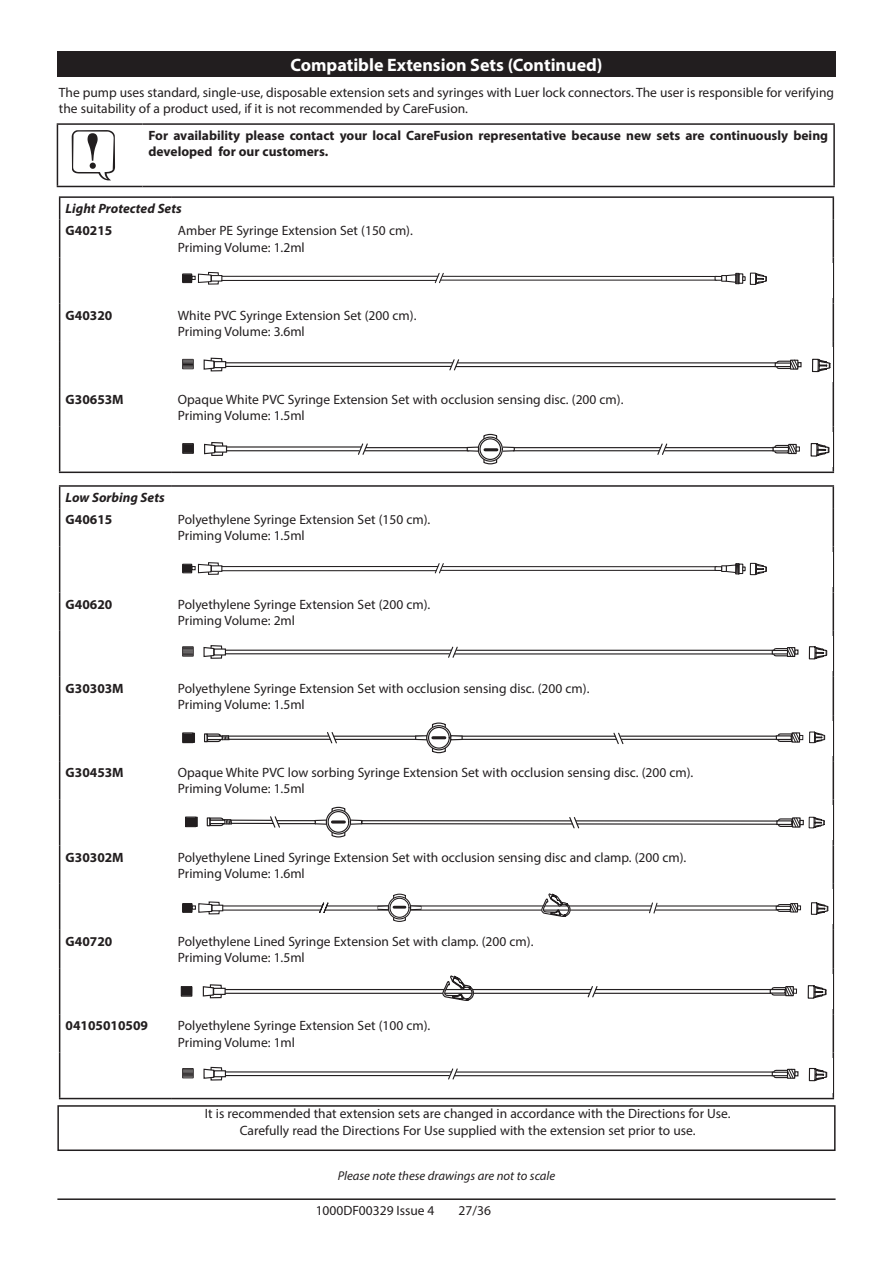
<style>
.page{position:relative;width:893px;height:1263px;background:#fff}
.page>*{position:absolute;margin:0;border:0;box-sizing:border-box;transform-origin:0 0}
.t1{font:63px "GWASENAEN";color:#221e1f}
.t2{font:700 18px "Myriad Pro";color:#fff}
.t3{font:13.5px/16.2px "Myriad Pro";color:#221e1f}
.t4{font:700 13.5px/16.2px "Myriad Pro";color:#221e1f}
.t5{font:italic 700 13.5px "Myriad Pro";color:#221e1f}
.t6{font:italic 12.75px "Myriad Pro";color:#221e1f}
</style>
<div class="page">
<hr style="left:57px;top:1198px;width:779px;height:2px;background:#221e1f">
<hr style="left:59px;top:196px;width:113px;height:2px;background:#221e1f">
<svg style="left:59px;top:198px;width:1px;height:21px"></svg>
<hr style="left:172px;top:196px;width:662px;height:2px;background:#221e1f">
<svg style="left:833px;top:198px;width:1px;height:21px"></svg>
<hr style="left:59px;top:219px;width:1px;height:39px;background:#221e1f">
<hr style="left:833px;top:219px;width:1px;height:39px;background:#221e1f">
<hr style="left:59px;top:258px;width:1px;height:46px;background:#221e1f">
<hr style="left:833px;top:258px;width:1px;height:46px;background:#221e1f">
<hr style="left:59px;top:304px;width:1px;height:38px;background:#221e1f">
<hr style="left:833px;top:304px;width:1px;height:38px;background:#221e1f">
<hr style="left:59px;top:342px;width:1px;height:46px;background:#221e1f">
<hr style="left:833px;top:342px;width:1px;height:46px;background:#221e1f">
<hr style="left:59px;top:388px;width:1px;height:38px;background:#221e1f">
<hr style="left:833px;top:388px;width:1px;height:38px;background:#221e1f">
<hr style="left:59px;top:426px;width:1px;height:46px;background:#221e1f">
<hr style="left:833px;top:426px;width:1px;height:46px;background:#221e1f">
<hr style="left:59px;top:472px;width:113px;height:1px;background:#221e1f">
<hr style="left:172px;top:472px;width:662px;height:1px;background:#221e1f">
<svg style="left:182px;top:272px;width:585px;height:13px"></svg>
<div style="left:182px;top:359px;width:12px;height:10px;border:1px solid #221e1f"></div>
<svg style="left:183px;top:360px;width:10px;height:9px"></svg>
<svg style="left:812px;top:358px;width:18px;height:14px"></svg>
<svg style="left:203px;top:358px;width:599px;height:14px"></svg>
<div style="left:182px;top:443px;width:12px;height:11px;border:1px solid #221e1f"></div>
<svg style="left:183px;top:444px;width:10px;height:9px"></svg>
<svg style="left:810px;top:443px;width:19px;height:14px"></svg>
<svg style="left:204px;top:442px;width:263px;height:14px"></svg>
<svg style="left:481px;top:434px;width:17px;height:6px"></svg>
<svg style="left:481px;top:458px;width:17px;height:6px"></svg>
<svg style="left:478px;top:436px;width:25px;height:26px"></svg>
<svg style="left:479px;top:438px;width:22px;height:22px"></svg>
<div style="left:467px;top:446px;width:12px;height:6px;border:1px solid #221e1f"></div>
<svg style="left:502px;top:446px;width:10px;height:6px"></svg>
<svg style="left:485px;top:448px;width:12px;height:3px"></svg>
<svg style="left:512px;top:443px;width:288px;height:12px"></svg>
<div style="left:57px;top:51px;width:779px;height:26px;background:#221e1f"></div>
<div style="left:57px;top:1105px;width:779px;height:46px;border:2px solid #221e1f"></div>
<hr style="left:59px;top:485px;width:113px;height:2px;background:#221e1f">
<svg style="left:59px;top:487px;width:1px;height:21px"></svg>
<hr style="left:172px;top:485px;width:662px;height:2px;background:#221e1f">
<svg style="left:833px;top:487px;width:1px;height:21px"></svg>
<hr style="left:59px;top:508px;width:1px;height:38px;background:#221e1f">
<hr style="left:833px;top:508px;width:1px;height:38px;background:#221e1f">
<hr style="left:59px;top:546px;width:1px;height:46px;background:#221e1f">
<hr style="left:833px;top:546px;width:1px;height:46px;background:#221e1f">
<hr style="left:59px;top:592px;width:1px;height:39px;background:#221e1f">
<hr style="left:833px;top:592px;width:1px;height:39px;background:#221e1f">
<hr style="left:59px;top:631px;width:1px;height:46px;background:#221e1f">
<hr style="left:833px;top:631px;width:1px;height:46px;background:#221e1f">
<hr style="left:59px;top:677px;width:1px;height:38px;background:#221e1f">
<hr style="left:833px;top:677px;width:1px;height:38px;background:#221e1f">
<hr style="left:59px;top:715px;width:1px;height:46px;background:#221e1f">
<hr style="left:833px;top:715px;width:1px;height:46px;background:#221e1f">
<hr style="left:59px;top:761px;width:1px;height:38px;background:#221e1f">
<hr style="left:833px;top:761px;width:1px;height:38px;background:#221e1f">
<hr style="left:59px;top:799px;width:1px;height:46px;background:#221e1f">
<hr style="left:833px;top:799px;width:1px;height:46px;background:#221e1f">
<hr style="left:59px;top:845px;width:1px;height:39px;background:#221e1f">
<hr style="left:833px;top:845px;width:1px;height:39px;background:#221e1f">
<hr style="left:59px;top:884px;width:1px;height:46px;background:#221e1f">
<hr style="left:833px;top:884px;width:1px;height:46px;background:#221e1f">
<hr style="left:59px;top:930px;width:1px;height:38px;background:#221e1f">
<hr style="left:833px;top:930px;width:1px;height:38px;background:#221e1f">
<hr style="left:59px;top:968px;width:1px;height:46px;background:#221e1f">
<hr style="left:833px;top:968px;width:1px;height:46px;background:#221e1f">
<hr style="left:59px;top:1014px;width:1px;height:38px;background:#221e1f">
<hr style="left:833px;top:1014px;width:1px;height:38px;background:#221e1f">
<hr style="left:59px;top:1052px;width:1px;height:46px;background:#221e1f">
<hr style="left:833px;top:1052px;width:1px;height:46px;background:#221e1f">
<hr style="left:59px;top:1098px;width:113px;height:1px;background:#221e1f">
<hr style="left:172px;top:1098px;width:662px;height:1px;background:#221e1f">
<svg style="left:182px;top:562px;width:585px;height:13px"></svg>
<div style="left:182px;top:646px;width:12px;height:11px;border:1px solid #221e1f"></div>
<svg style="left:183px;top:647px;width:10px;height:9px"></svg>
<svg style="left:808px;top:646px;width:19px;height:13px"></svg>
<svg style="left:203px;top:645px;width:595px;height:14px"></svg>
<svg style="left:809px;top:731px;width:16px;height:13px"></svg>
<div style="left:182px;top:732px;width:12px;height:11px;border:1px solid #221e1f"></div>
<svg style="left:183px;top:733px;width:12px;height:10px"></svg>
<svg style="left:204px;top:722px;width:599px;height:31px"></svg>
<div style="left:185px;top:816px;width:11px;height:11px;border:1px solid #221e1f"></div>
<svg style="left:186px;top:817px;width:12px;height:10px"></svg>
<svg style="left:207px;top:807px;width:618px;height:30px"></svg>
<div style="left:182px;top:903px;width:10px;height:10px;border:1px solid #221e1f"></div>
<svg style="left:810px;top:902px;width:18px;height:13px"></svg>
<svg style="left:183px;top:893px;width:618px;height:29px"></svg>
<div style="left:181px;top:986px;width:11px;height:11px;border:1px solid #221e1f"></div>
<svg style="left:182px;top:987px;width:10px;height:9px"></svg>
<svg style="left:807px;top:985px;width:19px;height:14px"></svg>
<svg style="left:202px;top:975px;width:595px;height:26px"></svg>
<svg style="left:770px;top:989px;width:16px;height:5px"></svg>
<div style="left:182px;top:1068px;width:12px;height:10px;border:1px solid #221e1f"></div>
<svg style="left:183px;top:1069px;width:10px;height:9px"></svg>
<svg style="left:808px;top:1067px;width:19px;height:14px"></svg>
<svg style="left:203px;top:1067px;width:595px;height:14px"></svg>
<hr style="left:57px;top:123px;width:85px;height:2px;background:#221e1f">
<hr style="left:57px;top:125px;width:1px;height:61px;background:#221e1f">
<hr style="left:142px;top:123px;width:693px;height:2px;background:#221e1f">
<hr style="left:833px;top:125px;width:2px;height:61px;background:#221e1f">
<hr style="left:57px;top:186px;width:85px;height:1px;background:#221e1f">
<hr style="left:142px;top:186px;width:693px;height:1px;background:#221e1f">
<h2 class="t2" style="left:290px;top:58px;width:314px">Compatible Extension Sets (Continued)</h2>
<p class="t3" style="left:59px;top:85px;width:777px">The pump uses standard, single-use, disposable extension sets and syringes with Luer lock connectors. The user is responsible for verifying the suitability of a product used, if it is not recommended by CareFusion.</p>
<h1 class="t1" style="left:63px;top:122px;width:58px">A</h1>
<p class="t4" style="left:148px;top:129px;width:681px">For availability please contact your local CareFusion representative because new sets are continuously being developed for our customers.</p>
<p class="t5" style="left:66px;top:204px;width:118px">Light Protected Sets</p>
<p class="t4" style="left:66px;top:224px;width:48px">G40215</p>
<p class="t3" style="left:178px;top:224px;width:237px">Amber PE Syringe Extension Set (150 cm).<br>Priming Volume: 1.2ml</p>
<p class="t4" style="left:66px;top:308px;width:48px">G40320</p>
<p class="t3" style="left:178px;top:308px;width:240px">White PVC Syringe Extension Set (200 cm).<br>Priming Volume: 3.6ml</p>
<p class="t4" style="left:66px;top:393px;width:60px">G30653M</p>
<p class="t3" style="left:178px;top:393px;width:447px">Opaque White PVC Syringe Extension Set with occlusion sensing disc. (200 cm).<br>Priming Volume: 1.5ml</p>
<p class="t5" style="left:66px;top:492px;width:101px">Low Sorbing Sets</p>
<p class="t4" style="left:66px;top:513px;width:48px">G40615</p>
<p class="t3" style="left:178px;top:513px;width:254px">Polyethylene Syringe Extension Set (150 cm).<br>Priming Volume: 1.5ml</p>
<p class="t4" style="left:66px;top:597px;width:48px">G40620</p>
<p class="t3" style="left:178px;top:597px;width:254px">Polyethylene Syringe Extension Set (200 cm).<br>Priming Volume: 2ml</p>
<p class="t4" style="left:66px;top:681px;width:60px">G30303M</p>
<p class="t3" style="left:178px;top:681px;width:413px">Polyethylene Syringe Extension Set with occlusion sensing disc. (200 cm).<br>Priming Volume: 1.5ml</p>
<p class="t4" style="left:66px;top:766px;width:60px">G30453M</p>
<p class="t3" style="left:178px;top:766px;width:517px">Opaque White PVC low sorbing Syringe Extension Set with occlusion sensing disc. (200 cm).<br>Priming Volume: 1.5ml</p>
<p class="t4" style="left:66px;top:850px;width:60px">G30302M</p>
<p class="t3" style="left:178px;top:850px;width:510px">Polyethylene Lined Syringe Extension Set with occlusion sensing disc and clamp. (200 cm).<br>Priming Volume: 1.6ml</p>
<p class="t4" style="left:66px;top:934px;width:48px">G40720</p>
<p class="t3" style="left:178px;top:934px;width:357px">Polyethylene Lined Syringe Extension Set with clamp. (200 cm).<br>Priming Volume: 1.5ml</p>
<p class="t4" style="left:66px;top:1019px;width:84px">04105010509</p>
<p class="t3" style="left:178px;top:1019px;width:254px">Polyethylene Syringe Extension Set (100 cm).<br>Priming Volume: 1ml</p>
<p class="t3" style="left:205px;top:1106px;width:527px;line-height:16.6px;text-align:center">It is recommended that extension sets are changed in accordance with the Directions for Use.<br>Carefully read the Directions For Use supplied with the extension set prior to use.</p>
<p class="t6" style="left:338px;top:1170px;width:219px">Please note these drawings are not to scale</p>
<p class="t3" style="left:316px;top:1202px;width:120px">1000DF00329 Issue 4</p>
<p class="t3" style="left:459px;top:1203px;width:34px">27/36</p>
</div>
